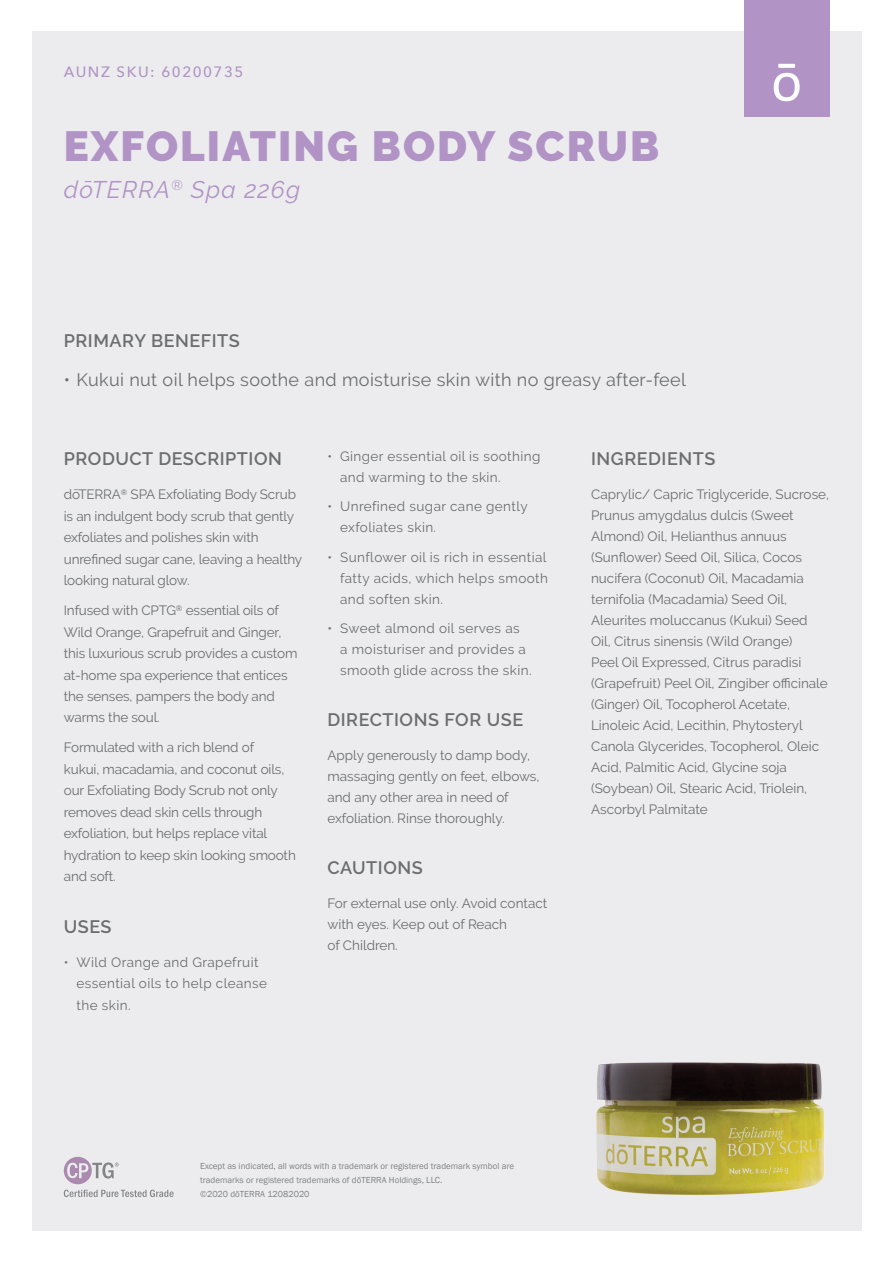
<style>
.page{position:relative;width:893px;height:1263px;background:#fff}
.page>*{position:absolute;margin:0;border:0;box-sizing:border-box;transform-origin:0 0}
.Product_Name{font:900 42px "Raleway";letter-spacing:.05em;color:#b194c5}
.Botanical_Name{font:italic 24px "Raleway";letter-spacing:.05em;color:#b194c5}
.SUB_HEADER{font:600 18px "Raleway";letter-spacing:.03em;color:#6c6d70}
.t1{font:18px "Raleway";letter-spacing:.02em;color:#6c6d70}
.Tag_details{font:500 15px "Avenir Next";letter-spacing:.1em;color:#b194c5}
.description{font:13.5px/21px "Raleway";color:#6c6d70}
.description-2{font:13.5px/21px "Raleway";letter-spacing:.03em;color:#6c6d70}
.t2{font:9px/14.1px "Franklin Gothic";color:#808285}
</style>
<div class="page">
<div style="left:32px;top:32px;width:829px;height:1199px;background:#ececee"></div>
<div style="left:744px;top:0;width:85px;height:116px;background:#b194c5"></div>
<svg style="left:774px;top:64px;width:26px;height:37px"></svg>
<img style="left:596px;top:1062px;width:228px;height:133px">
<svg style="left:64px;top:1157px;width:110px;height:40px"></svg>
<p class="Tag_details" style="left:64px;top:59px;width:181px">AUNZ SKU: 60200735</p>
<p class="Product_Name" style="left:64px;top:122px;width:597px">EXFOLIATING BODY SCRUB</p>
<p class="Botanical_Name" style="left:64px;top:175px;width:238px">dōTERRA<sup>®</sup> Spa 226g</p>
<p class="SUB_HEADER" style="left:64px;top:331px;width:178px">PRIMARY BENEFITS</p>
<p class="t1" style="left:64px;top:369px;width:624px">• Kukui nut oil helps soothe and moisturise skin with no greasy after-feel</p>
<p class="SUB_HEADER" style="left:64px;top:448px;width:220px">PRODUCT DESCRIPTION</p>
<p class="description" style="left:64px;top:484px;width:240px;line-height:21.5px">dōTERRA<sup>®</sup> SPA Exfoliating Body Scrub is an indulgent body scrub that gently exfoliates and polishes skin with unrefined sugar cane, leaving a healthy looking natural glow.</p>
<p class="description" style="left:64px;top:599px;width:235px;line-height:21.5px">Infused with CPTG<sup>®</sup> essential oils of<br>Wild Orange, Grapefruit and Ginger, this luxurious scrub provides a custom at-home spa experience that entices the senses, pampers the body and warms the soul.</p>
<p class="description" style="left:64px;top:737px;width:234px;line-height:21.5px">Formulated with a rich blend of<br>kukui, macadamia, and coconut oils, our Exfoliating Body Scrub not only removes dead skin cells through exfoliation, but helps replace vital hydration to keep skin looking smooth and soft.</p>
<p class="SUB_HEADER" style="left:64px;top:916px;width:49px">USES</p>
<p class="description-2" style="left:77px;top:951px;width:192px;line-height:21.5px;text-indent:-13px">• Wild Orange and Grapefruit essential oils to help cleanse the skin.</p>
<p class="description-2" style="left:340px;top:445px;width:202px;text-indent:-13px">• Ginger essential oil is soothing and warming to the skin.</p>
<p class="description-2" style="left:340px;top:496px;width:189px;text-indent:-13px">• Unrefined sugar cane gently exfoliates skin.</p>
<p class="description" style="left:340px;top:546px;width:209px;text-align:justify;text-indent:-13px">• Sunflower oil is rich in essential fatty acids, which helps smooth and soften skin.</p>
<p class="description-2" style="left:340px;top:618px;width:193px;text-indent:-13px">• Sweet almond oil serves as<br>a moisturiser and provides a smooth glide across the skin.</p>
<p class="SUB_HEADER" style="left:327px;top:709px;width:197px">DIRECTIONS FOR USE</p>
<p class="description" style="left:327px;top:745px;width:214px">Apply generously to damp body, massaging gently on feet, elbows, and any other area in need of exfoliation. Rinse thoroughly.</p>
<p class="SUB_HEADER" style="left:327px;top:857px;width:97px">CAUTIONS</p>
<p class="description" style="left:327px;top:892px;width:221px">For external use only. Avoid contact with eyes. Keep out of Reach<br>of Children.</p>
<p class="SUB_HEADER" style="left:591px;top:448px;width:126px">INGREDIENTS</p>
<p class="description" style="left:591px;top:483px;width:240px">Caprylic/ Capric Triglyceride, Sucrose, Prunus amygdalus dulcis (Sweet Almond) Oil, Helianthus annuus (Sunflower) Seed Oil, Silica, Cocos nucifera (Coconut) Oil, Macadamia ternifolia (Macadamia) Seed Oil, Aleurites moluccanus (Kukui) Seed Oil, Citrus sinensis (Wild Orange)<br>Peel Oil Expressed, Citrus paradisi (Grapefruit) Peel Oil, Zingiber officinale (Ginger) Oil, Tocopherol Acetate, Linoleic Acid, Lecithin, Phytosteryl Canola Glycerides, Tocopherol, Oleic Acid, Palmitic Acid, Glycine soja (Soybean) Oil, Stearic Acid, Triolein, Ascorbyl Palmitate</p>
<p class="t2" style="left:200px;top:1159px;width:315px">Except as indicated, all words with a trademark or registered trademark symbol are trademarks or registered trademarks of dōTERRA Holdings, LLC.<br>©2020 dōTERRA 12082020</p>
</div>
